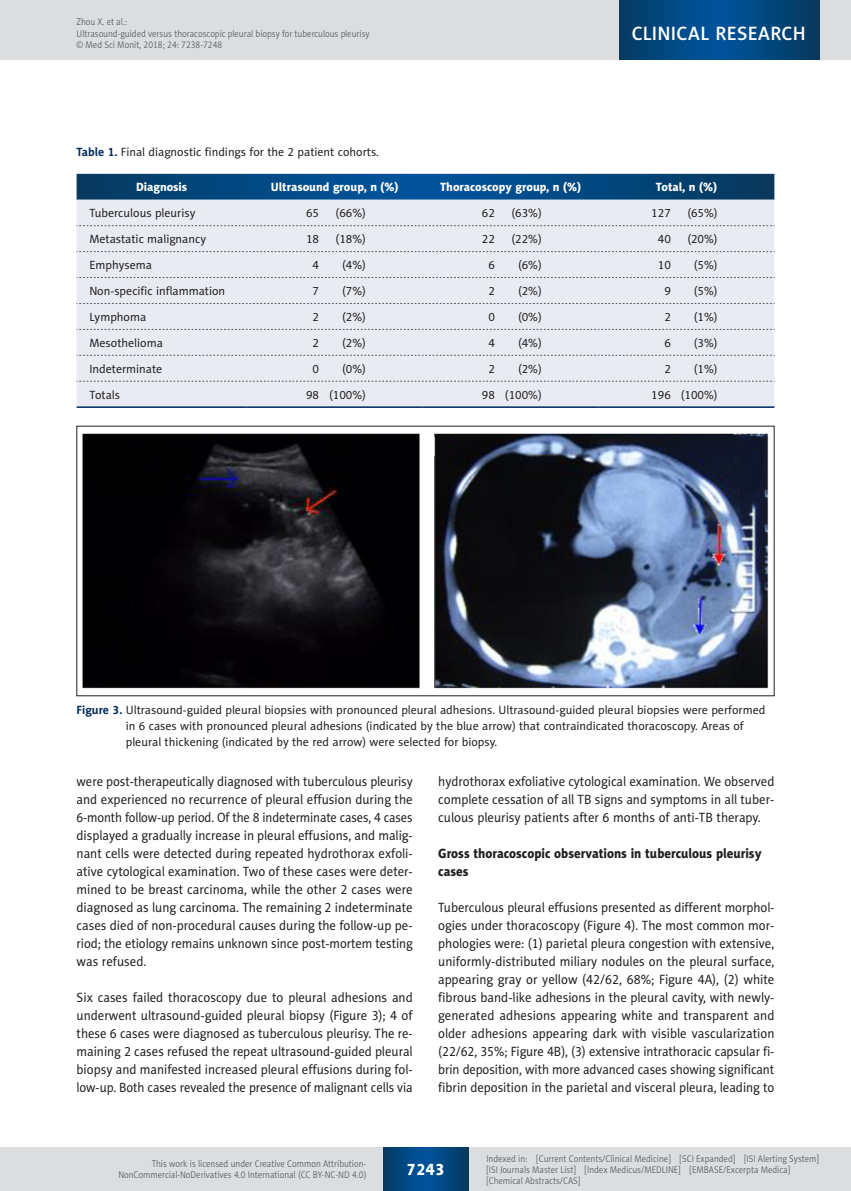
<style>
.page{position:relative;width:851px;height:1191px;background:#fff}
.page>*{position:absolute;margin:0;border:0;box-sizing:border-box;transform-origin:0 0}
.t1{font:19.5px "Naomi Sans EFN Medium";letter-spacing:.015em;color:#fff}
.t2{font:16.5px "Naomi Sans EFN Heavy";color:#fff}
.MSM_Body{font:13.5px/18px "Naomi Sans EFN";color:#231f20;text-align:justify;scale:.94 1}
.MSM_Body-2{font:13.5px/18px "Naomi Sans EFN";color:#231f20;text-align:justify;scale:.95 1}
.MSM_Headline_2{font:13.5px/18px "Naomi Sans EFN Heavy";color:#231f20;scale:.95 1}
.MSM_Rycina_tytul{font:12px/15.8px "Naomi Sans EFN";color:#231f20}
.MSM_Tabela_zawartosc{font:12px "Naomi Sans EFN";color:#231f20}
.MSM_Tabela_Head{font:12px "Naomi Sans EFN Heavy";color:#fff}
.MSM_Tabela_tytul{font:12px "Naomi Sans EFN";color:#231f20}
.t3{font:9.75px/11.2px "Naomi Sans EFN Light";color:#57585a;scale:.9 1}
.s1{font-weight:700;color:#00295c}
</style>
<div class="page">
<svg style="left:77px;top:174px;width:697px;height:26px;background:#064a80"></svg>
<div style="left:77px;top:200px;width:697px;height:206px;background:#e8ebf2"></div>
<svg style="left:77px;top:225px;width:697px;height:1px"></svg>
<svg style="left:77px;top:251px;width:697px;height:1px"></svg>
<svg style="left:77px;top:277px;width:697px;height:1px"></svg>
<svg style="left:77px;top:303px;width:697px;height:1px"></svg>
<svg style="left:77px;top:329px;width:697px;height:1px"></svg>
<svg style="left:77px;top:355px;width:697px;height:1px"></svg>
<svg style="left:77px;top:381px;width:697px;height:1px"></svg>
<hr style="left:77px;top:406px;width:170px;height:2px;background:#00295c">
<hr style="left:247px;top:406px;width:175px;height:2px;background:#00295c">
<hr style="left:422px;top:406px;width:176px;height:2px;background:#00295c">
<hr style="left:598px;top:406px;width:176px;height:2px;background:#00295c">
<img style="left:82px;top:433px;width:688px;height:256px">
<div style="left:0;top:1148px;width:850px;height:43px;background:#dcdddf"></div>
<svg style="left:383px;top:1147px;width:85px;height:43px;background:#02477e"></svg>
<div style="left:0;top:0;width:850px;height:60px;background:#dcdddf"></div>
<svg style="left:619px;top:0;width:200px;height:60px;background:#02477e"></svg>
<p class="t3" style="left:77px;top:16px;width:327px">Zhou X. et al.:<br>Ultrasound-guided versus thoracoscopic pleural biopsy for tuberculous pleurisy © Med Sci Monit, 2018; 24: 7238-7248</p>
<h1 class="t1" style="left:631px;top:22px;width:175px">CLINICAL RESEARCH</h1>
<p class="MSM_Tabela_tytul" style="left:77px;top:145px;width:304px"><span class="s1">Table 1.</span> Final diagnostic findings for the 2 patient cohorts.</p>
<p class="MSM_Tabela_Head" style="left:136px;top:180px;width:53px">Diagnosis</p>
<p class="MSM_Tabela_Head" style="left:271px;top:180px;width:129px">Ultrasound group, n (%)</p>
<p class="MSM_Tabela_Head" style="left:440px;top:180px;width:142px">Thoracoscopy group, n (%)</p>
<p class="MSM_Tabela_Head" style="left:655px;top:180px;width:63px">Total, n (%)</p>
<p class="MSM_Tabela_zawartosc" style="left:89px;top:206px;width:107px">Tuberculous pleurisy</p>
<p class="MSM_Tabela_zawartosc" style="left:306px;top:206px;width:15px">65</p>
<p class="MSM_Tabela_zawartosc" style="left:335px;top:206px;width:32px">(66%)</p>
<p class="MSM_Tabela_zawartosc" style="left:482px;top:206px;width:15px">62</p>
<p class="MSM_Tabela_zawartosc" style="left:511px;top:206px;width:32px">(63%)</p>
<p class="MSM_Tabela_zawartosc" style="left:651px;top:206px;width:21px">127</p>
<p class="MSM_Tabela_zawartosc" style="left:687px;top:206px;width:32px">(65%)</p>
<p class="MSM_Tabela_zawartosc" style="left:89px;top:232px;width:118px">Metastatic malignancy</p>
<p class="MSM_Tabela_zawartosc" style="left:306px;top:232px;width:15px">18</p>
<p class="MSM_Tabela_zawartosc" style="left:335px;top:232px;width:32px">(18%)</p>
<p class="MSM_Tabela_zawartosc" style="left:482px;top:232px;width:15px">22</p>
<p class="MSM_Tabela_zawartosc" style="left:511px;top:232px;width:32px">(22%)</p>
<p class="MSM_Tabela_zawartosc" style="left:657px;top:232px;width:15px">40</p>
<p class="MSM_Tabela_zawartosc" style="left:687px;top:232px;width:32px">(20%)</p>
<p class="MSM_Tabela_zawartosc" style="left:89px;top:258px;width:64px">Emphysema</p>
<p class="MSM_Tabela_zawartosc" style="left:312px;top:258px;width:8px">4</p>
<p class="MSM_Tabela_zawartosc" style="left:342px;top:258px;width:25px">(4%)</p>
<p class="MSM_Tabela_zawartosc" style="left:488px;top:258px;width:8px">6</p>
<p class="MSM_Tabela_zawartosc" style="left:518px;top:258px;width:25px">(6%)</p>
<p class="MSM_Tabela_zawartosc" style="left:657px;top:258px;width:15px">10</p>
<p class="MSM_Tabela_zawartosc" style="left:693px;top:258px;width:25px">(5%)</p>
<p class="MSM_Tabela_zawartosc" style="left:89px;top:284px;width:137px">Non-specific inflammation</p>
<p class="MSM_Tabela_zawartosc" style="left:312px;top:284px;width:8px">7</p>
<p class="MSM_Tabela_zawartosc" style="left:342px;top:284px;width:25px">(7%)</p>
<p class="MSM_Tabela_zawartosc" style="left:488px;top:284px;width:8px">2</p>
<p class="MSM_Tabela_zawartosc" style="left:518px;top:284px;width:25px">(2%)</p>
<p class="MSM_Tabela_zawartosc" style="left:664px;top:284px;width:8px">9</p>
<p class="MSM_Tabela_zawartosc" style="left:693px;top:284px;width:25px">(5%)</p>
<p class="MSM_Tabela_zawartosc" style="left:89px;top:310px;width:58px">Lymphoma</p>
<p class="MSM_Tabela_zawartosc" style="left:312px;top:310px;width:8px">2</p>
<p class="MSM_Tabela_zawartosc" style="left:342px;top:310px;width:25px">(2%)</p>
<p class="MSM_Tabela_zawartosc" style="left:488px;top:310px;width:8px">0</p>
<p class="MSM_Tabela_zawartosc" style="left:518px;top:310px;width:25px">(0%)</p>
<p class="MSM_Tabela_zawartosc" style="left:664px;top:310px;width:8px">2</p>
<p class="MSM_Tabela_zawartosc" style="left:693px;top:310px;width:25px">(1%)</p>
<p class="MSM_Tabela_zawartosc" style="left:89px;top:336px;width:75px">Mesothelioma</p>
<p class="MSM_Tabela_zawartosc" style="left:312px;top:336px;width:8px">2</p>
<p class="MSM_Tabela_zawartosc" style="left:342px;top:336px;width:25px">(2%)</p>
<p class="MSM_Tabela_zawartosc" style="left:488px;top:336px;width:8px">4</p>
<p class="MSM_Tabela_zawartosc" style="left:518px;top:336px;width:25px">(4%)</p>
<p class="MSM_Tabela_zawartosc" style="left:664px;top:336px;width:8px">6</p>
<p class="MSM_Tabela_zawartosc" style="left:693px;top:336px;width:25px">(3%)</p>
<p class="MSM_Tabela_zawartosc" style="left:89px;top:362px;width:74px">Indeterminate</p>
<p class="MSM_Tabela_zawartosc" style="left:312px;top:362px;width:8px">0</p>
<p class="MSM_Tabela_zawartosc" style="left:342px;top:362px;width:25px">(0%)</p>
<p class="MSM_Tabela_zawartosc" style="left:488px;top:362px;width:8px">2</p>
<p class="MSM_Tabela_zawartosc" style="left:518px;top:362px;width:25px">(2%)</p>
<p class="MSM_Tabela_zawartosc" style="left:664px;top:362px;width:8px">2</p>
<p class="MSM_Tabela_zawartosc" style="left:693px;top:362px;width:25px">(1%)</p>
<p class="MSM_Tabela_zawartosc" style="left:89px;top:387px;width:32px">Totals</p>
<p class="MSM_Tabela_zawartosc" style="left:306px;top:387px;width:61px">98 (100%)</p>
<p class="MSM_Tabela_zawartosc" style="left:482px;top:387px;width:61px">98 (100%)</p>
<p class="MSM_Tabela_zawartosc" style="left:651px;top:387px;width:68px">196 (100%)</p>
<p class="MSM_Rycina_tytul" style="left:126px;top:702px;width:641px;text-indent:-49px"><span class="s1">Figure 3.</span> Ultrasound-guided pleural biopsies with pronounced pleural adhesions. Ultrasound-guided pleural biopsies were performed in 6 cases with pronounced pleural adhesions (indicated by the blue arrow) that contraindicated thoracoscopy. Areas of pleural thickening (indicated by the red arrow) were selected for biopsy.</p>
<p class="MSM_Body" style="left:77px;top:772px;width:359px">were post-therapeutically diagnosed with tuberculous pleurisy and experienced no recurrence of pleural effusion during the 6-month follow-up period. Of the 8 indeterminate cases, 4 cases displayed a gradually increase in pleural effusions, and malig&shy;nant cells were detected during repeated hydrothorax exfoli&shy;ative cytological examination. Two of these cases were deter&shy;mined to be breast carcinoma, while the other 2 cases were diagnosed as lung carcinoma. The remaining 2 indeterminate cases died of non-procedural causes during the follow-up pe&shy;riod; the etiology remains unknown since post-mortem testing was refused.</p>
<p class="MSM_Body-2" style="left:77px;top:988px;width:355px">Six cases failed thoracoscopy due to pleural adhesions and underwent ultrasound-guided pleural biopsy (Figure 3); 4 of these 6 cases were diagnosed as tuberculous pleurisy. The re&shy;maining 2 cases refused the repeat ultrasound-guided pleural biopsy and manifested increased pleural effusions during fol&shy;low-up. Both cases revealed the presence of malignant cells via</p>
<p class="MSM_Body-2" style="left:438px;top:772px;width:355px">hydrothorax exfoliative cytological examination. We observed complete cessation of all TB signs and symptoms in all tuber&shy;culous pleurisy patients after 6 months of anti-TB therapy.</p>
<p class="MSM_Headline_2" style="left:438px;top:844px;width:342px">Gross thoracoscopic observations in tuberculous pleurisy cases</p>
<p class="MSM_Body" style="left:438px;top:898px;width:359px">Tuberculous pleural effusions presented as different morphol&shy;ogies under thoracoscopy (Figure 4). The most common mor&shy;phologies were: (1) parietal pleura congestion with extensive, uniformly-distributed miliary nodules on the pleural surface, appearing gray or yellow (42/62, 68%; Figure 4A), (2) white fibrous band-like adhesions in the pleural cavity, with newly&shy;generated adhesions appearing white and transparent and older adhesions appearing dark with visible vascularization (22/62, 35%; Figure 4B), (3) extensive intrathoracic capsular fi&shy;brin deposition, with more advanced cases showing significant fibrin deposition in the parietal and visceral pleura, leading to</p>
<p class="t3" style="left:118px;top:1158px;width:277px;text-align:right">This work is licensed under Creative Common Attribution-<br>NonCommercial-NoDerivatives 4.0 International (CC BY-NC-ND 4.0)</p>
<p class="t2" style="left:406px;top:1159px;width:40px">7243</p>
<p class="t3" style="left:486px;top:1152px;width:371px">Indexed in: [Current Contents/Clinical Medicine] [SCI Expanded] [ISI Alerting System] [ISI Journals Master List] [Index Medicus/MEDLINE] [EMBASE/Excerpta Medica] [Chemical Abstracts/CAS]</p>
</div>
